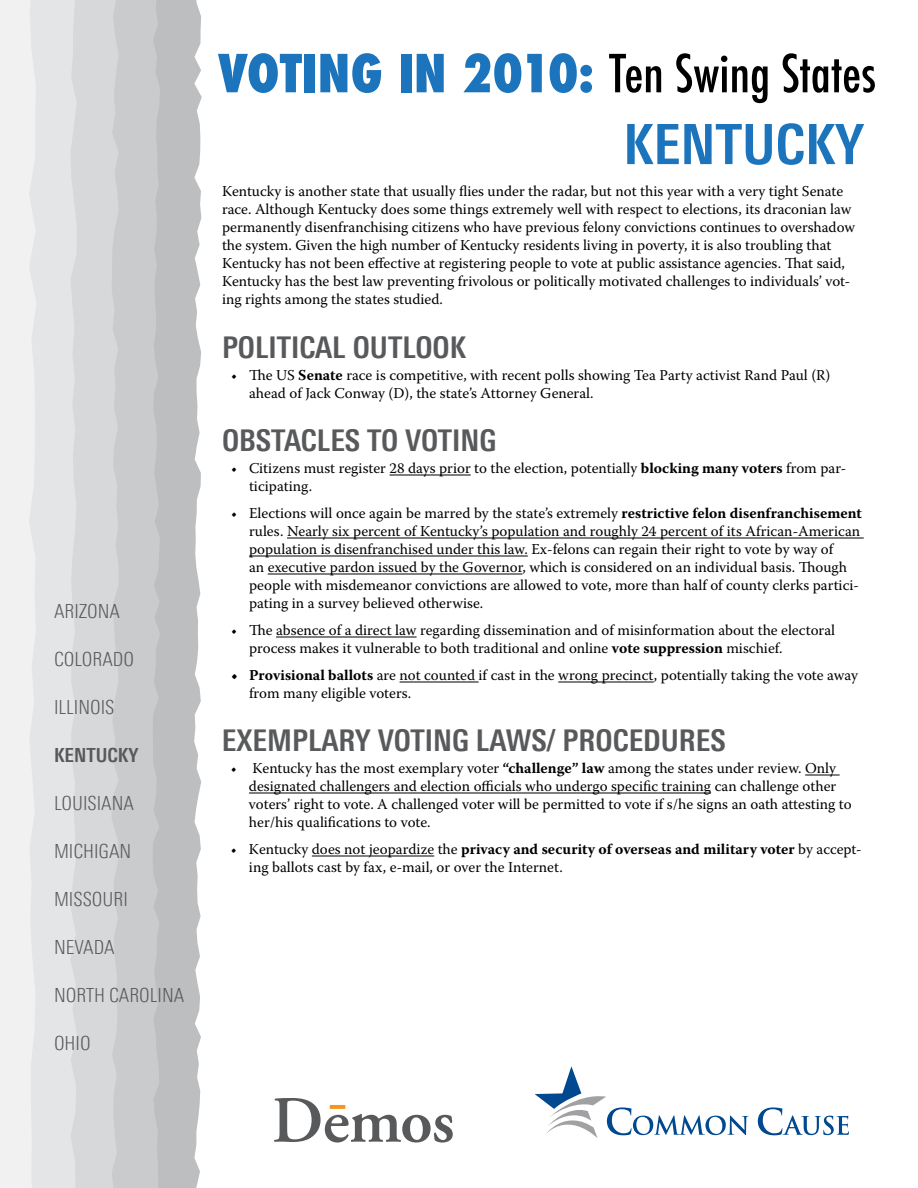
<style>
.page{position:relative;width:918px;height:1188px;background:#fff}
.page>*{position:absolute;margin:0;border:0;box-sizing:border-box;transform-origin:0 0}
.t1{font:700 55.5px "Linotype Univers 620 Cn";color:#1c75bc}
.t2{font:500 condensed 51px "Futura";color:#000}
.t3{font:700 30px "Linotype Univers 620 Cn";color:#58595b}
.t4{font:300 19.5px "Linotype Univers 320 Cn";color:#58595b}
.t5{font:700 19.5px "Linotype Univers 620 Cn";color:#58595b}
.t6{font:15px/18px "Warnock Pro";color:#000}
.s1{font-weight:800;color:#1c75bc}
.s2{font-weight:700}
</style>
<div class="page">
<div style="left:160px;top:0;width:42px;height:1188px;background:#bcbec0"></div>
<svg style="left:119px;top:0;width:41px;height:1188px;fill:#c9cbcd"></svg>
<div style="left:77px;top:0;width:42px;height:1188px;background:#d6d8d9"></div>
<svg style="left:36px;top:0;width:41px;height:1188px;fill:#e4e5e6"></svg>
<div style="left:0;top:0;width:36px;height:1188px;background:#f1f1f2"></div>
<svg style="left:274px;top:1098px;width:179px;height:45px"></svg>
<svg style="left:535px;top:1066px;width:213px;height:72px"></svg>
<svg style="left:758px;top:1107px;width:91px;height:28px"></svg>
<hr style="left:390px;top:475px;width:81px;height:1px;background:#000">
<hr style="left:287px;top:538px;width:577px;height:1px;background:#000">
<hr style="left:249px;top:556px;width:279px;height:1px;background:#000">
<hr style="left:268px;top:574px;width:254px;height:1px;background:#000">
<hr style="left:276px;top:637px;width:141px;height:1px;background:#000">
<hr style="left:400px;top:682px;width:79px;height:1px;background:#000">
<hr style="left:558px;top:682px;width:96px;height:1px;background:#000">
<hr style="left:805px;top:775px;width:35px;height:1px;background:#000">
<hr style="left:249px;top:793px;width:462px;height:1px;background:#000">
<hr style="left:312px;top:856px;width:122px;height:1px;background:#000">
<h3 class="t4" style="left:54px;top:600px;width:68px">ARIZONA</h3>
<h3 class="t4" style="left:54px;top:648px;width:82px">COLORADO</h3>
<h3 class="t4" style="left:54px;top:696px;width:62px">ILLINOIS</h3>
<h3 class="t5" style="left:54px;top:744px;width:86px">KENTUCKY</h3>
<h3 class="t4" style="left:54px;top:792px;width:82px">LOUISIANA</h3>
<h3 class="t4" style="left:54px;top:840px;width:79px">MICHIGAN</h3>
<h3 class="t4" style="left:54px;top:888px;width:75px">MISSOURI</h3>
<h3 class="t4" style="left:54px;top:936px;width:62px">NEVADA</h3>
<h3 class="t4" style="left:54px;top:984px;width:132px">NORTH CAROLINA</h3>
<h3 class="t4" style="left:54px;top:1032px;width:38px">OHIO</h3>
<h2 class="t2" style="left:218px;top:41px;width:660px"><span class="s1">VOTING IN 2010:</span> Ten Swing States</h2>
<h1 class="t1" style="left:623px;top:111px;width:242px">KENTUCKY</h1>
<p class="t6" style="left:222px;top:181px;width:635px">Kentucky is another state that usually flies under the radar, but not this year with a very tight Senate race. Although Kentucky does some things extremely well with respect to elections, its draconian law permanently disenfranchising citizens who have previous felony convictions continues to overshadow the system. Given the high number of Kentucky residents living in poverty, it is also troubling that Kentucky has not been effective at registering people to vote at public assistance agencies. That said, Kentucky has the best law preventing frivolous or politically motivated challenges to individuals’ vot&shy;ing rights among the states studied.</p>
<h3 class="t3" style="left:222px;top:329px;width:244px">POLITICAL OUTLOOK</h3>
<p class="t6" style="left:249px;top:366px;width:583px;text-indent:-18px">• The US <span class="s2">Senate</span> race is competitive, with recent polls showing Tea Party activist Rand Paul (R) ahead of Jack Conway (D), the state’s Attorney General.</p>
<h3 class="t3" style="left:222px;top:422px;width:276px">OBSTACLES TO VOTING</h3>
<p class="t6" style="left:249px;top:459px;width:599px;text-indent:-18px">• Citizens must register 28 days prior to the election, potentially <span class="s2">blocking many voters</span> from par&shy;ticipating.</p>
<p class="t6" style="left:249px;top:504px;width:614px;text-indent:-18px">• Elections will once again be marred by the state’s extremely <span class="s2">restrictive felon disenfranchisement </span>rules. Nearly six percent of Kentucky’s population and roughly 24 percent of its African-American population is disenfranchised under this law. Ex-felons can regain their right to vote by way of<br>an executive pardon issued by the Governor, which is considered on an individual basis. Though people with misdemeanor convictions are allowed to vote, more than half of county clerks partici&shy;pating in a survey believed otherwise.</p>
<p class="t6" style="left:249px;top:621px;width:588px;text-indent:-18px">• The absence of a direct law regarding dissemination and of misinformation about the electoral process makes it vulnerable to both traditional and online <span class="s2">vote suppression</span> mischief.</p>
<p class="t6" style="left:249px;top:666px;width:611px;text-indent:-18px"><span class="s2">• Provisional ballots</span> are not counted if cast in the wrong precinct, potentially taking the vote away from many eligible voters.</p>
<h3 class="t3" style="left:222px;top:722px;width:505px">EXEMPLARY VOTING LAWS/ PROCEDURES</h3>
<p class="t6" style="left:249px;top:759px;width:604px;text-indent:-18px">• Kentucky has the most exemplary voter <span class="s2">“challenge” law</span> among the states under review. Only designated challengers and election officials who undergo specific training can challenge other voters’ right to vote. A challenged voter will be permitted to vote if s/he signs an oath attesting to her/his qualifications to vote.</p>
<p class="t6" style="left:249px;top:840px;width:614px;text-indent:-18px">• Kentucky does not jeopardize the <span class="s2">privacy and security of overseas and military voter</span> by accept&shy;ing ballots cast by fax, e-mail, or over the Internet.</p>
</div>
